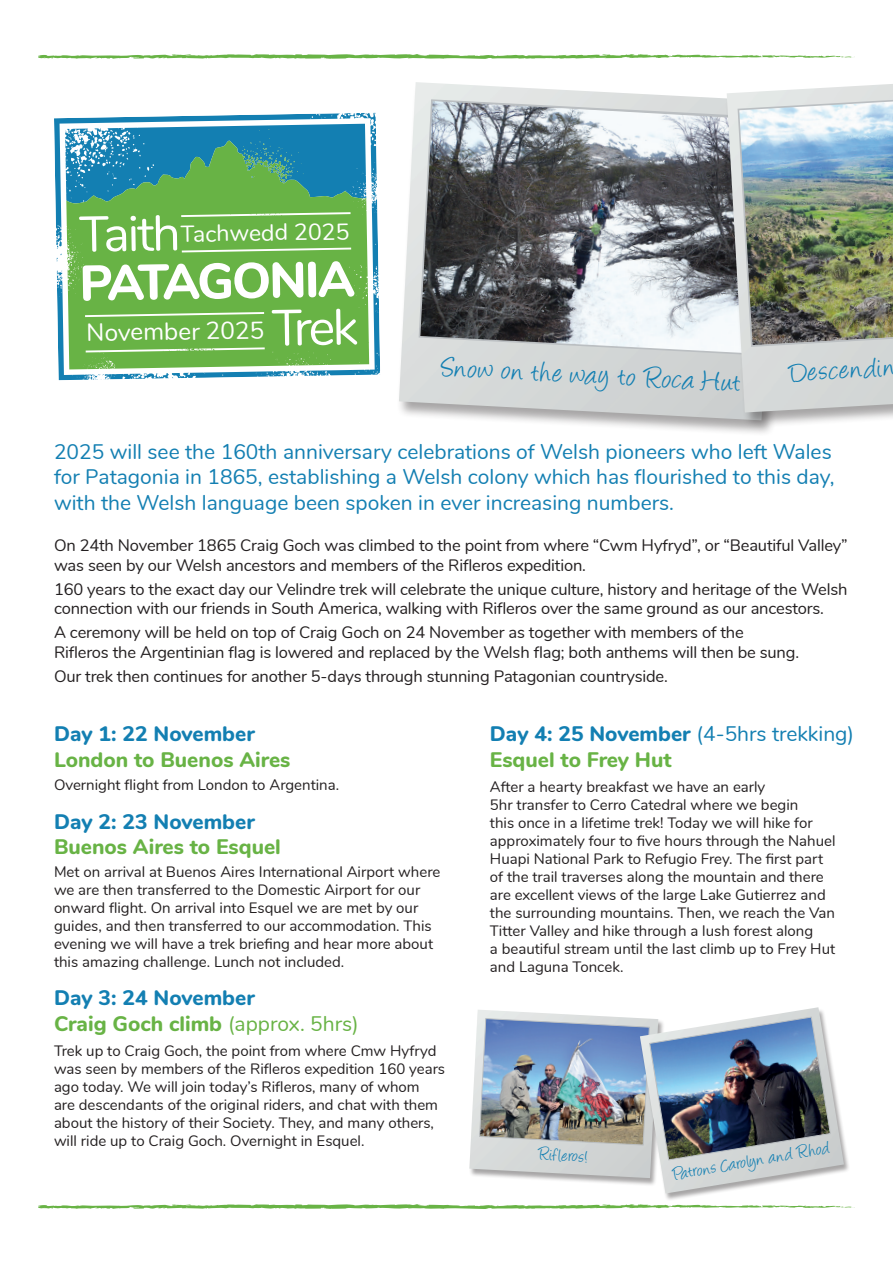
<style>
.page{position:relative;width:893px;height:1263px;background:#fff}
.page>*{position:absolute;margin:0;border:0;box-sizing:border-box;transform-origin:0 0}
.t1{font:800 49.95px "Nunito";color:#fff}
.t2{font:31.5px "Angelina";color:#137fb2}
.t3{font:24.45px "Nunito";color:#fff}
.t4{font:23.25px "Nunito";color:#fff}
.t5{font:21px/25.2px "Nunito";color:#137fb2}
.t6{font:800 21px/25.2px "Nunito";color:#137fb2}
.t7{font:800 21px "Nunito";color:#68b345}
.t8{font:19.5px "Angelina";color:#137fb2}
.t9{font:16.5px/19.8px "Nunito";letter-spacing:-.01em;color:#231f20}
.t10{font:15px/18px "Nunito";color:#231f20}
.s1{font-size:49.95px}
.s2{font-size:50.7px}
.s3{color:#68b345}
.s4{font-weight:400;color:#68b345}
.s5{font-weight:800}
.s6{font-weight:800;color:#68b345}
</style>
<div class="page">
<svg style="left:38px;top:54px;width:817px;height:5px"></svg>
<svg style="left:38px;top:1204px;width:817px;height:5px"></svg>
<svg style="left:54px;top:113px;width:326px;height:267px;background:#68b178"></svg>
<div style="left:468px;top:1010px;width:197px;height:176px;background:#231f20;opacity:.4"></div>
<img style="left:469px;top:1010px;width:170px;height:168px">
<div style="left:639px;top:1008px;width:212px;height:193px;background:#231f20;opacity:.4"></div>
<img style="left:640px;top:1007px;width:204px;height:186px">
<img style="left:479px;top:1016px;width:352px;height:145px">
<div style="left:397px;top:83px;width:395px;height:354px;background:#231f20;opacity:.4"></div>
<img style="left:399px;top:82px;width:326px;height:338px">
<svg style="left:418px;top:98px;width:307px;height:258px;background:#898d90"></svg>
<div style="left:725px;top:73px;width:168px;height:356px;background:#231f20;opacity:.4"></div>
<img style="left:727px;top:84px;width:166px;height:328px">
<img style="left:737px;top:89px;width:156px;height:259px">
<h3 class="t4" style="left:79px;top:219px;width:272px;rotate:-1deg"><span class="s1">Taith</span>Tachwedd 2025</h3>
<h1 class="t1" style="left:79px;top:247px;width:277px;rotate:-1deg">PATAGONIA</h1>
<h3 class="t3" style="left:86px;top:315px;width:273px;rotate:-1deg">November 2025 <span class="s2">Trek</span></h3>
<h2 class="t2" style="left:443px;top:354px;width:301px;rotate:3deg">Snow on the way to Roca Hut</h2>
<h2 class="t2" style="left:789px;top:359px;width:107px;rotate:-3deg">Descendin</h2>
<h3 class="t5" style="left:54px;top:438px;width:782px">2025 will see the 160th anniversary celebrations of Welsh pioneers who left Wales for Patagonia in 1865, establishing a Welsh colony which has flourished to this day, with the Welsh language been spoken in ever increasing numbers.</h3>
<p class="t9" style="left:54px;top:534px;width:795px">On 24th November 1865 Craig Goch was climbed to the point from where “Cwm Hyfryd”, or “Beautiful Valley” was seen by our Welsh ancestors and members of the Rifleros expedition.</p>
<p class="t9" style="left:54px;top:578px;width:795px">160 years to the exact day our Velindre trek will celebrate the unique culture, history and heritage of the Welsh connection with our friends in South America, walking with Rifleros over the same ground as our ancestors.</p>
<p class="t9" style="left:54px;top:622px;width:747px">A ceremony will be held on top of Craig Goch on 24 November as together with members of the<br>Rifleros the Argentinian flag is lowered and replaced by the Welsh flag; both anthems will then be sung.</p>
<p class="t9" style="left:54px;top:666px;width:615px">Our trek then continues for another 5-days through stunning Patagonian countryside.</p>
<h3 class="t6" style="left:54px;top:720px;width:202px">Day 1: 22 November</h3>
<h3 class="t7" style="left:54px;top:744px;width:238px">London to Buenos Aires</h3>
<p class="t10" style="left:54px;top:774px;width:287px">Overnight flight from London to Argentina.</p>
<h3 class="t6" style="left:54px;top:808px;width:202px">Day 2: 23 November</h3>
<h3 class="t7" style="left:54px;top:831px;width:228px">Buenos Aires to Esquel</h3>
<p class="t10" style="left:54px;top:862px;width:388px">Met on arrival at Buenos Aires International Airport where we are then transferred to the Domestic Airport for our onward flight. On arrival into Esquel we are met by our guides, and then transferred to our accommodation. This evening we will have a trek briefing and hear more about this amazing challenge. Lunch not included.</p>
<h3 class="t6" style="left:54px;top:984px;width:306px">Day 3: 24 November<br><span class="s3">Craig Goch climb</span> <span class="s4">(approx. 5hrs)</span></h3>
<p class="t10" style="left:54px;top:1041px;width:393px">Trek up to Craig Goch, the point from where Cmw Hyfryd was seen by members of the Rifleros expedition 160 years ago today. We will join today’s Rifleros, many of whom<br>are descendants of the original riders, and chat with them about the history of their Society. They, and many others, will ride up to Craig Goch. Overnight in Esquel.</p>
<h3 class="t5" style="left:490px;top:720px;width:366px"><span class="s5">Day 4: 25 November</span> (4-5hrs trekking)<br><span class="s6">Esquel to Frey Hut</span></h3>
<p class="t10" style="left:490px;top:777px;width:347px">After a hearty breakfast we have an early<br>5hr transfer to Cerro Catedral where we begin<br>this once in a lifetime trek! Today we will hike for approximately four to five hours through the Nahuel Huapi National Park to Refugio Frey. The first part of the trail traverses along the mountain and there are excellent views of the large Lake Gutierrez and the surrounding mountains. Then, we reach the Van Titter Valley and hike through a lush forest along<br>a beautiful stream until the last climb up to Frey Hut and Laguna Toncek.</p>
<h3 class="t8" style="left:539px;top:1146px;width:51px;rotate:3deg">Rifleros!</h3>
<h3 class="t8" style="left:672px;top:1166px;width:160px;rotate:-10deg">Patrons Carolyn and Rhod</h3>
</div>
